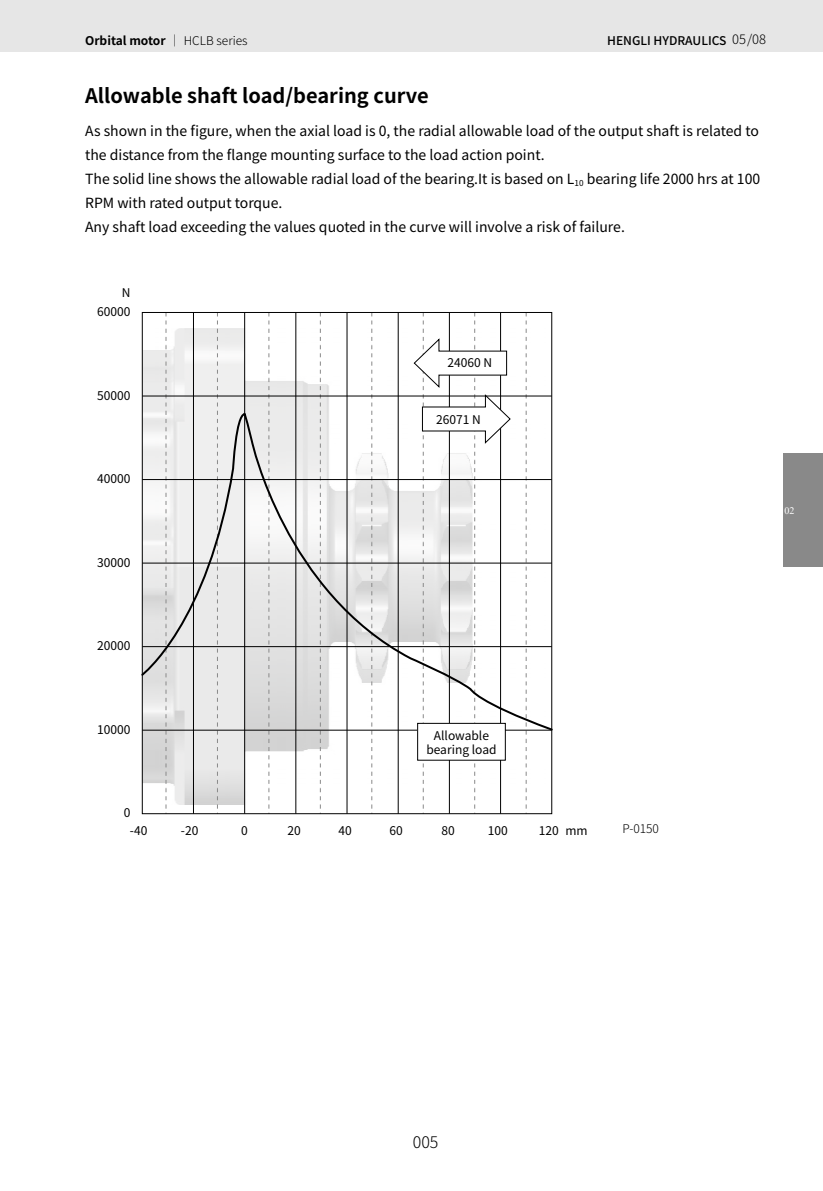
<style>
.page{position:relative;width:823px;height:1191px;background:#fff}
.page>*{position:absolute;margin:0;border:0;box-sizing:border-box;transform-origin:0 0}
.t1{font:700 20px "Noto Sans Hans";color:#000}
.t2{font:300 16px "Noto Sans Hans";color:#000}
.正文{font:14px "Noto Sans Hans";color:#000}
.t3{font:12px/14.4px "Noto Sans Hans";color:#000;text-align:center}
.t4{font:700 12px "Noto Sans Hans";color:#000}
.t5{font:500 12px "Noto Sans Hans";color:#000}
.正文-2{font:300 12px "Noto Sans Hans";color:#000}
.t6{font:10px "Times New Roman";color:#fff}
.s1{font-weight:300}
.s2{font-weight:300;font-size:13px}
</style>
<div class="page">
<div style="left:0;top:0;width:822px;height:51px;background:#e6e6e6"></div>
<div style="left:782px;top:454px;width:40px;height:113px;background:#898989"></div>
<img style="left:144px;top:314px;width:402px;height:498px">
<svg style="left:165px;top:314px;width:1px;height:498px"></svg>
<svg style="left:217px;top:314px;width:1px;height:498px"></svg>
<svg style="left:268px;top:314px;width:1px;height:498px"></svg>
<svg style="left:320px;top:314px;width:1px;height:498px"></svg>
<svg style="left:371px;top:314px;width:1px;height:498px"></svg>
<svg style="left:525px;top:314px;width:1px;height:498px"></svg>
<hr style="left:244px;top:312px;width:1px;height:501px;background:#000">
<hr style="left:193px;top:312px;width:1px;height:501px;background:#000">
<hr style="left:142px;top:396px;width:409px;height:1px;background:#000">
<hr style="left:295px;top:312px;width:1px;height:501px;background:#000">
<hr style="left:346px;top:312px;width:1px;height:501px;background:#000">
<hr style="left:397px;top:312px;width:1px;height:501px;background:#000">
<svg style="left:141px;top:412px;width:412px;height:320px"></svg>
<svg style="left:413px;top:312px;width:98px;height:501px"></svg>
<p class="t4" style="left:85px;top:33px;width:164px">Orbital motor <span class="s1">｜ HCLB series</span></p>
<p class="t5" style="left:606px;top:33px;width:160px">HENGLI HYDRAULICS <span class="s2">05/08</span></p>
<p class="t1" style="left:85px;top:84px;width:345px">Allowable shaft load/bearing curve</p>
<p class="正文" style="left:85px;top:123px;width:675px">As shown in the figure, when the axial load is 0, the radial allowable load of the output shaft is related to</p>
<p class="正文" style="left:85px;top:147px;width:460px">the distance from the flange mounting surface to the load action point.</p>
<p class="正文" style="left:85px;top:171px;width:676px">The solid line shows the allowable radial load of the bearing.It is based on L<sub>10</sub> bearing life 2000 hrs at 100</p>
<p class="正文" style="left:85px;top:195px;width:199px">RPM with rated output torque.</p>
<p class="正文" style="left:85px;top:219px;width:541px">Any shaft load exceeding the values quoted in the curve will involve a risk of failure.</p>
<p class="t3" style="left:122px;top:285px;width:10px">N</p>
<p class="t3" style="left:97px;top:305px;width:35px">60000</p>
<p class="t3" style="left:97px;top:388px;width:35px">50000</p>
<p class="t3" style="left:97px;top:472px;width:35px">40000</p>
<p class="t3" style="left:97px;top:555px;width:35px">30000</p>
<p class="t3" style="left:447px;top:356px;width:46px">24060 N</p>
<p class="t3" style="left:436px;top:413px;width:46px">26071 N</p>
<p class="t6" style="left:784px;top:503px;width:11px">02</p>
<p class="t3" style="left:97px;top:638px;width:35px">20000</p>
<p class="t3" style="left:97px;top:722px;width:35px">10000</p>
<p class="t3" style="left:124px;top:805px;width:8px">0</p>
<p class="t3" style="left:130px;top:823px;width:19px">-40</p>
<p class="t3" style="left:426px;top:728px;width:72px">Allowable bearing load</p>
<p class="t3" style="left:181px;top:823px;width:19px">-20</p>
<p class="t3" style="left:241px;top:823px;width:8px">0</p>
<p class="t3" style="left:287px;top:823px;width:15px">20</p>
<p class="t3" style="left:338px;top:823px;width:15px">40</p>
<p class="t3" style="left:389px;top:823px;width:15px">60</p>
<p class="t3" style="left:441px;top:823px;width:15px">80</p>
<p class="t3" style="left:487px;top:823px;width:21px">100</p>
<p class="t3" style="left:538px;top:823px;width:50px">120 mm</p>
<p class="正文-2" style="left:622px;top:821px;width:38px">P-0150</p>
<p class="t2" style="left:412px;top:1133px;width:27px">005</p>
</div>
